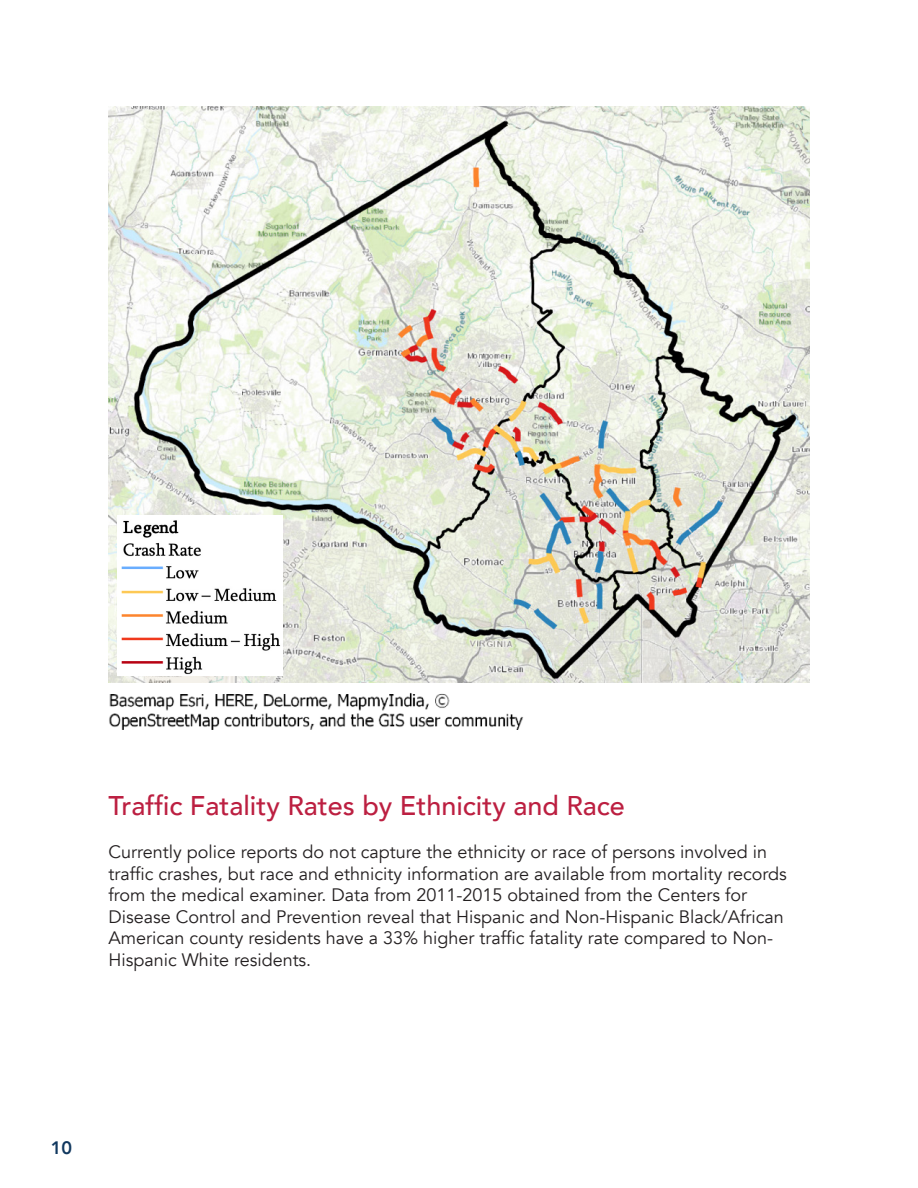
<style>
.page{position:relative;width:918px;height:1188px;background:#fff}
.page>*{position:absolute;margin:0;border:0;box-sizing:border-box;transform-origin:0 0}
.t1{font:500 27px "Avenir";color:#bc1f41}
.t2{font:18px/21.6px "Avenir";color:#231f20}
.t3{font:800 18px "Avenir";color:#11385f}
</style>
<div class="page">
<img style="left:108px;top:106px;width:702px;height:576px">
<img style="left:117px;top:516px;width:165px;height:159px">
<img style="left:109px;top:693px;width:415px;height:37px">
<p class="t1" style="left:108px;top:782px;width:518px">Traffic Fatality Rates by Ethnicity and Race</p>
<p class="t2" style="left:108px;top:841px;width:680px">Currently police reports do not capture the ethnicity or race of persons involved in traffic crashes, but race and ethnicity information are available from mortality records from the medical examiner. Data from 2011-2015 obtained from the Centers for Disease Control and Prevention reveal that Hispanic and Non-Hispanic Black/African American county residents have a 33% higher traffic fatality rate compared to Non-Hispanic White residents.</p>
<p class="t3" style="left:51px;top:1133px;width:23px">10</p>
</div>
